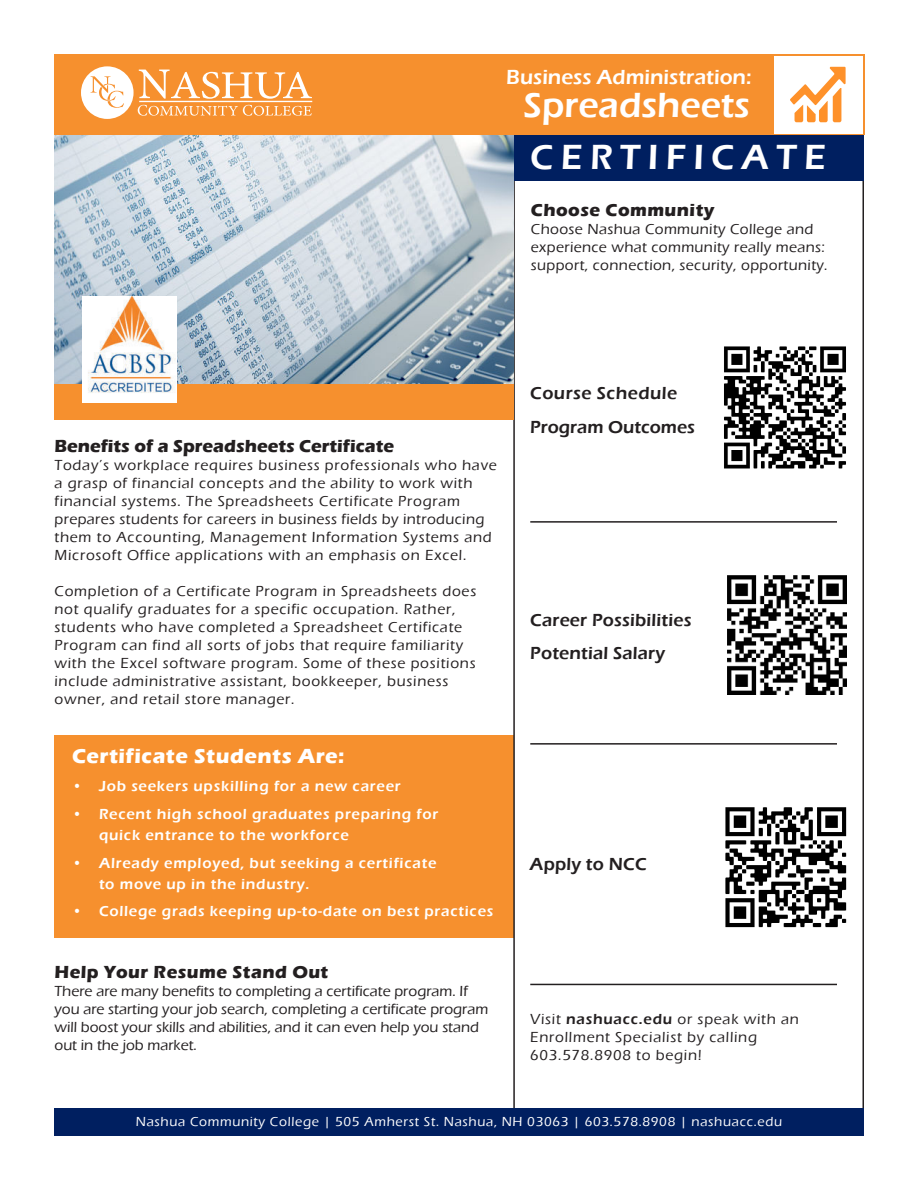
<style>
.page{position:relative;width:918px;height:1188px;background:#fff}
.page>*{position:absolute;margin:0;border:0;box-sizing:border-box;transform-origin:0 0}
.t1{font:600 36px "Eras ITC";color:#fff}
.t2{font:600 36px "Eras ITC";letter-spacing:.2em;color:#fff}
.t3{font:600 21px "Eras ITC";color:#fff}
.t4{font:700 21px "Eras ITC";letter-spacing:.025em;color:#fff}
.t5{font:600 18px/33.3px "Eras ITC";letter-spacing:.01em;color:#231f20}
.t6{font:700 18px "Eras ITC";letter-spacing:.025em;color:#231f20}
.t7{font:700 18px "Eras ITC";color:#231f20}
.t8{font:500 15px/18px "Eras ITC";letter-spacing:.05em;color:#231f20}
.t9{font:600 15px/21px "Eras ITC";letter-spacing:.05em;color:#fff}
.t10{font:500 15px/18px "Eras ITC";color:#231f20}
.t11{font:500 15px/18px "Eras ITC";letter-spacing:.025em;color:#231f20}
.t12{font:500 13.5px "Eras ITC";letter-spacing:.05em;color:#fff}
.s1{font-weight:600}
</style>
<div class="page">
<div style="left:54px;top:735px;width:459px;height:203px;background:#f6902e"></div>
<img style="left:54px;top:135px;width:459px;height:249px">
<div style="left:54px;top:54px;width:810px;height:81px;background:#f6902e"></div>
<div style="left:774px;top:56px;width:88px;height:77px;background:#fff"></div>
<svg style="left:790px;top:67px;width:56px;height:55px"></svg>
<svg style="left:81px;top:66px;width:231px;height:53px"></svg>
<div style="left:55px;top:1109px;width:809px;height:27px;background:#001f60"></div>
<div style="left:514px;top:135px;width:350px;height:46px;background:#001f60"></div>
<div style="left:54px;top:384px;width:459px;height:36px;background:#f6902e"></div>
<img style="left:83px;top:296px;width:93px;height:106px">
<hr style="left:530px;top:521px;width:307px;height:2px;background:#231f20">
<hr style="left:530px;top:743px;width:307px;height:2px;background:#231f20">
<hr style="left:530px;top:984px;width:307px;height:1px;background:#231f20">
<img style="left:727px;top:575px;width:120px;height:120px">
<img style="left:724px;top:346px;width:122px;height:123px">
<img style="left:725px;top:807px;width:122px;height:121px">
<h2 class="t3" style="left:506px;top:68px;width:247px">Business Administration:</h2>
<h1 class="t1" style="left:524px;top:90px;width:228px">Spreadsheets</h1>
<h1 class="t2" style="left:530px;top:142px;width:297px">CERTIFICATE</h1>
<p class="t6" style="left:531px;top:202px;width:185px">Choose Community</p>
<p class="t11" style="left:531px;top:221px;width:298px">Choose Nashua Community College and experience what community really means: support, connection, security, opportunity.</p>
<p class="t7" style="left:55px;top:439px;width:341px">Benefits of a Spreadsheets Certificate</p>
<p class="t8" style="left:55px;top:457px;width:444px">Today’s workplace requires business professionals who have a grasp of financial concepts and the ability to work with financial systems. The Spreadsheets Certificate Program prepares students for careers in business fields by introducing them to Accounting, Management Information Systems and Microsoft Office applications with an emphasis on Excel.</p>
<p class="t8" style="left:55px;top:583px;width:423px">Completion of a Certificate Program in Spreadsheets does not qualify graduates for a specific occupation. Rather, students who have completed a Spreadsheet Certificate Program can find all sorts of jobs that require familiarity with the Excel software program. Some of these positions include administrative assistant, bookkeeper, business owner, and retail store manager.</p>
<h2 class="t4" style="left:72px;top:748px;width:274px">Certificate Students Are:</h2>
<p class="t9" style="left:72px;top:777px;width:330px">• Job seekers upskilling for a new career</p>
<p class="t9" style="left:99px;top:804px;width:341px;text-indent:-27px">• Recent high school graduates preparing for quick entrance to the workforce</p>
<p class="t9" style="left:99px;top:853px;width:339px;text-indent:-27px">• Already employed, but seeking a certificate to move up in the industry.</p>
<p class="t9" style="left:72px;top:902px;width:423px">• College grads keeping up-to-date on best practices</p>
<p class="t6" style="left:55px;top:964px;width:275px">Help Your Resume Stand Out</p>
<p class="t10" style="left:55px;top:983px;width:435px">There are many benefits to completing a certificate program. If you are starting your job search, completing a certificate program will boost your skills and abilities, and it can even help you stand out in the job market.</p>
<p class="t5" style="left:530px;top:377px;width:166px;line-height:34.2px">Course Schedule<br>Program Outcomes</p>
<p class="t5" style="left:530px;top:604px;width:163px">Career Possibilities<br>Potential Salary</p>
<p class="t5" style="left:530px;top:849px;width:118px">Apply to NCC</p>
<p class="t8" style="left:530px;top:1011px;width:270px">Visit <span class="s1">nashuacc.edu</span> or speak with an<br>Enrollment Specialist by calling<br>603.578.8908 to begin!</p>
<p class="t12" style="left:136px;top:1116px;width:648px">Nashua Community College | 505 Amherst St. Nashua, NH 03063 | 603.578.8908 | nashuacc.edu</p>
</div>
